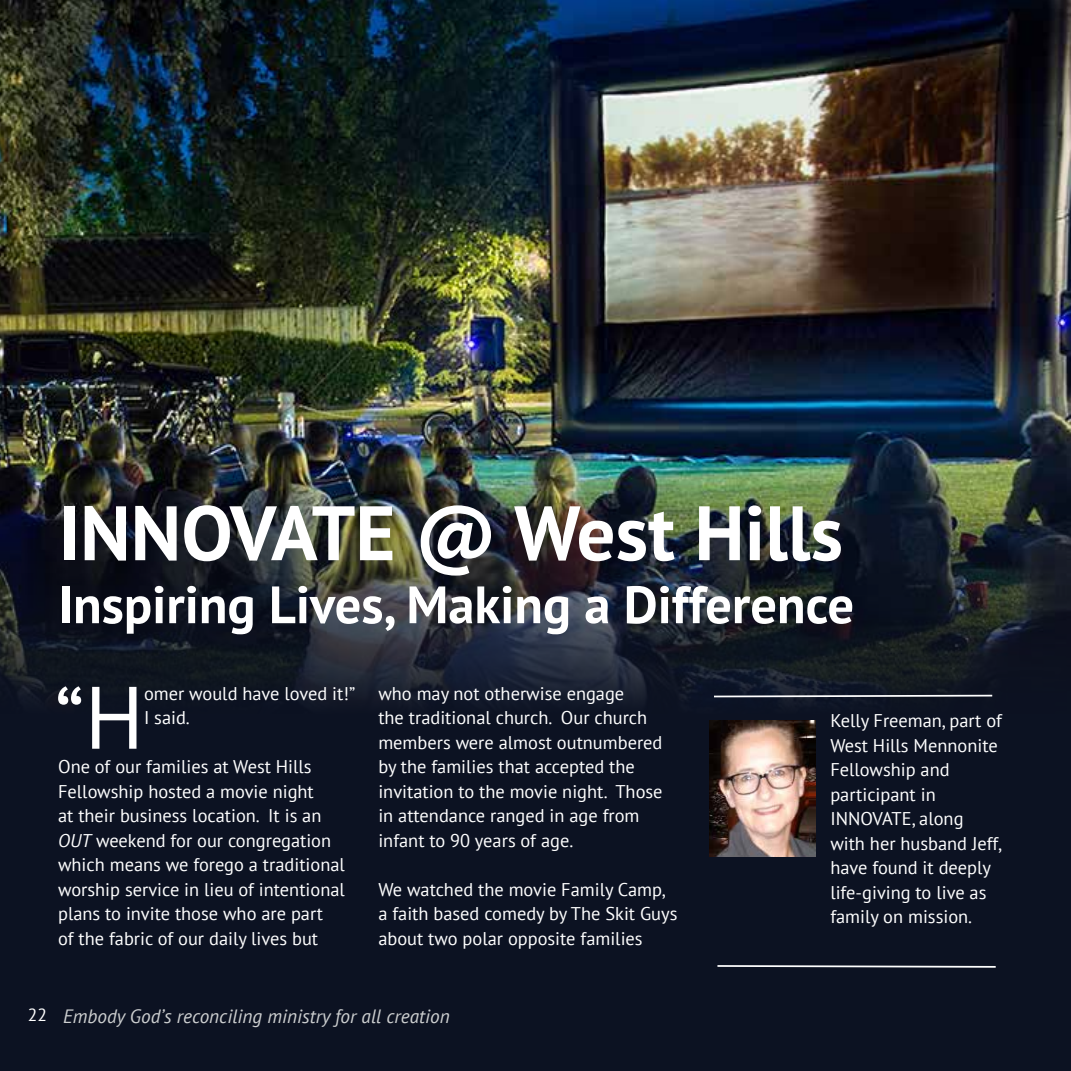
<style>
.page{position:relative;width:1071px;height:1071px;background:#fff}
.page>*{position:absolute;margin:0;border:0;box-sizing:border-box;transform-origin:0 0}
.t1{font:88.38px "PT Sans";color:#fff}
.t2{font:700 77px "PT Sans";color:#fff}
.t3{font:700 52.5px "PT Sans";color:#fff}
.t4{font:italic 19.25px "PT Sans";color:#cdcfd0}
.t5{font:18.38px/24.5px "PT Sans";color:#fff}
.s1{font-style:italic}
.s2{font-style:normal;font-size:17.5px;color:#fff}
</style>
<div class="page">
<div style="left:0;top:111px;width:1071px;height:960px;background:#0c1222"></div>
<img style="left:0;top:0;width:1071px;height:704px">
<svg style="left:712px;top:694px;width:282px;height:4px"></svg>
<svg style="left:717px;top:965px;width:279px;height:3px"></svg>
<img style="left:709px;top:721px;width:106px;height:136px">
<h2 class="t2" style="left:58px;top:482px;width:786px">INNOVATE @ West Hills</h2>
<h3 class="t3" style="left:58px;top:570px;width:797px">Inspiring Lives, Making a Difference</h3>
<h1 class="t1" style="left:55px;top:661px;width:91px">“H</h1>
<p class="t5" style="left:144px;top:681px;width:213px">omer would have loved it!”<br>I said.</p>
<p class="t5" style="left:58px;top:754px;width:288px">One of our families at West Hills Fellowship hosted a movie night<br>at their business location. It is an <span class="s1">OUT</span> weekend for our congregation which means we forego a traditional worship service in lieu of intentional plans to invite those who are part<br>of the fabric of our daily lives but</p>
<p class="t5" style="left:378px;top:681px;width:286px">who may not otherwise engage<br>the traditional church. Our church members were almost outnumbered by the families that accepted the invitation to the movie night. Those in attendance ranged in age from infant to 90 years of age.</p>
<p class="t5" style="left:378px;top:877px;width:301px">We watched the movie Family Camp, a faith based comedy by The Skit Guys about two polar opposite families</p>
<p class="t4" style="left:28px;top:1004px;width:424px"><span class="s2">22</span> Embody God’s reconciling ministry for all creation</p>
<p class="t5" style="left:830px;top:708px;width:173px">Kelly Freeman, part of<br>West Hills Mennonite<br>Fellowship and participant in<br>INNOVATE, along with her husband Jeff, have found it deeply life-giving to live as family on mission.</p>
</div>
